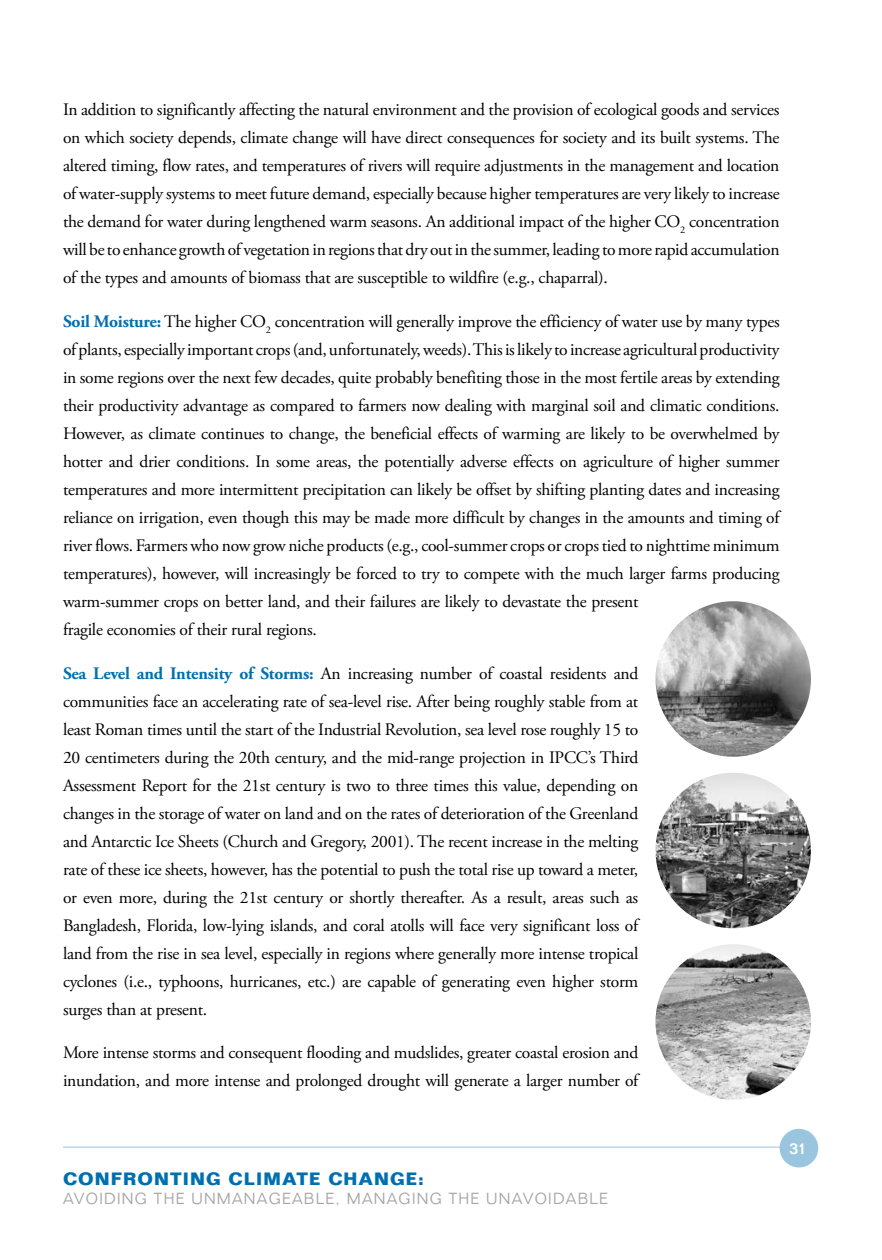
<style>
.page{position:relative;width:882px;height:1260px;background:#fff}
.page>*{position:absolute;margin:0;border:0;box-sizing:border-box;transform-origin:0 0}
.t1{font:17.5px/28px "Adobe Garamond Pro";letter-spacing:-.015em;color:#000;text-align:justify}
.t2{font:700 17.5px "Folio Std";letter-spacing:.06em;color:#006faf}
.t3{font:300 15.75px "Folio Std";letter-spacing:.08em;color:#a6a6a7}
.t4{font:500 15.75px "Folio Std";color:#fff}
.s1{font-weight:700;color:#006faf}
</style>
<div class="page">
<hr style="left:63px;top:1147px;width:737px;height:1px;background:#99c5df">
<div style="left:780px;top:1129px;width:38px;height:38px;background:#99c5df;border-radius:50%"></div>
<img style="left:654px;top:600px;width:158px;height:158px;border-radius:50%">
<div style="left:653px;top:598px;width:161px;height:162px;border:3px solid #fff;border-radius:50%"></div>
<img style="left:654px;top:771px;width:158px;height:159px;border-radius:50%">
<div style="left:653px;top:770px;width:161px;height:161px;border:3px solid #fff;border-radius:50%"></div>
<img style="left:654px;top:943px;width:158px;height:158px;border-radius:50%">
<div style="left:653px;top:941px;width:161px;height:162px;border:3px solid #fff;border-radius:50%"></div>
<p class="t1" style="left:63px;top:96px;width:718px">In addition to significantly affecting the natural environment and the provision of ecological goods and services on which society depends, climate change will have direct consequences for society and its built systems. The altered timing, flow rates, and temperatures of rivers will require adjustments in the management and location of water-supply systems to meet future demand, especially because higher temperatures are very likely to increase the demand for water during lengthened warm seasons. An additional impact of the higher CO<sub>2</sub> concentration will be to enhance growth of vegetation in regions that dry out in the summer, leading to more rapid accumulation of the types and amounts of biomass that are susceptible to wildfire (e.g., chaparral).</p>
<p class="t1" style="left:63px;top:308px;width:718px;text-align:left"><span class="s1">Soil Moisture:</span> The higher CO<sub>2</sub> concentration will generally improve the efficiency of water use by many types of plants, especially important crops (and, unfortunately, weeds). This is likely to increase agricultural productivity in some regions over the next few decades, quite probably benefiting those in the most fertile areas by extending their productivity advantage as compared to farmers now dealing with marginal soil and climatic conditions.<br>However, as climate continues to change, the beneficial effects of warming are likely to be overwhelmed by hotter and drier conditions. In some areas, the potentially adverse effects on agriculture of higher summer temperatures and more intermittent precipitation can likely be offset by shifting planting dates and increasing reliance on irrigation, even though this may be made more difficult by changes in the amounts and timing of river flows. Farmers who now grow niche products (e.g., cool-summer crops or crops tied to nighttime minimum temperatures), however, will increasingly be forced to try to compete with the much larger farms producing warm-summer crops on better land, and their failures are likely to devastate the present<br>fragile economies of their rural regions.</p>
<p class="t1" style="left:63px;top:660px;width:577px"><span class="s1">Sea Level and Intensity of Storms:</span> An increasing number of coastal residents and communities face an accelerating rate of sea-level rise. After being roughly stable from at least Roman times until the start of the Industrial Revolution, sea level rose roughly 15 to 20 centimeters during the 20th century, and the mid-range projection in IPCC’s Third Assessment Report for the 21st century is two to three times this value, depending on changes in the storage of water on land and on the rates of deterioration of the Greenland and Antarctic Ice Sheets (Church and Gregory, 2001). The recent increase in the melting rate of these ice sheets, however, has the potential to push the total rise up toward a meter, or even more, during the 21st century or shortly thereafter. As a result, areas such as Bangladesh, Florida, low-lying islands, and coral atolls will face very significant loss of land from the rise in sea level, especially in regions where generally more intense tropical cyclones (i.e., typhoons, hurricanes, etc.) are capable of generating even higher storm surges than at present.</p>
<p class="t1" style="left:63px;top:1039px;width:577px">More intense storms and consequent flooding and mudslides, greater coastal erosion and inundation, and more intense and prolonged drought will generate a larger number of</p>
<p class="t2" style="left:63px;top:1168px;width:363px">CONFRONTING CLIMATE CHANGE:</p>
<p class="t3" style="left:63px;top:1189px;width:546px">AVOIDING THE UNMANAGEABLE, MANAGING THE UNAVOIDABLE</p>
<p class="t4" style="left:789px;top:1139px;width:8px">31</p>
</div>
